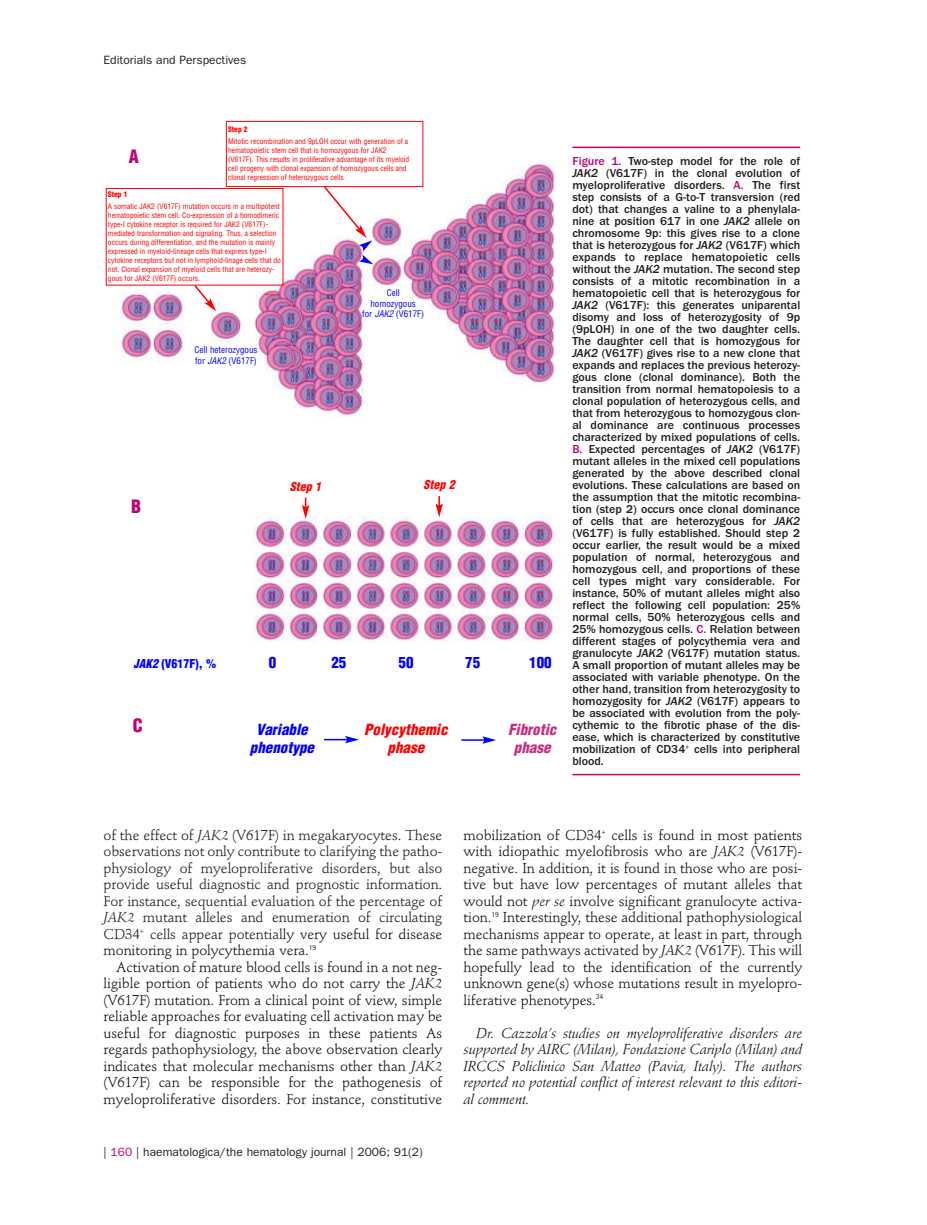
<style>
.page{position:relative;width:927px;height:1225px;background:#fff}
.page>*{position:absolute;margin:0;border:0;box-sizing:border-box;transform-origin:0 0}
.t1{font:900 condensed 18px "Helvetica";color:#c30175}
.t2{font:italic 900 condensed 15px/18px "Helvetica";color:#f00;text-align:center}
.t3{font:italic 900 condensed 15px/18px "Helvetica";color:#00f;text-align:center}
.t4{font:italic 900 condensed 15px/18px "Helvetica";color:#c82c7e;text-align:center}
.t5{font:900 condensed 15px "Helvetica";color:#00f}
.t6{font:14.25px/16.5px "Stempel Schneidler";letter-spacing:-.005em;color:#141314;text-align:justify}
.t7{font:14.25px/16.5px "Stempel Schneidler";letter-spacing:-.005em;color:#231f20;text-align:justify}
.t8{font:italic 14.25px/16.5px "Stempel Schneidler";letter-spacing:-.005em;color:#141314;text-align:justify}
.t9{font:500 12px/12px "Franklin Gothic";color:#231f20;text-align:justify}
.t10{font:12px "Franklin Gothic";color:#231f20}
.t11{font:900 condensed 12px "Helvetica";color:#00f}
.t12{font:italic 900 condensed 12px "Helvetica";color:#f00}
.t13{font:condensed 9px/10.5px "Helvetica";color:#00f}
.t14{font:condensed 7.5px/9px "Helvetica";color:#f00}
.t15{font:900 condensed 7.5px "Helvetica";color:#f00}
.s1{font-style:italic}
.s2{color:#c30175}
.s3{color:#141314}
</style>
<div class="page">
<img style="left:112px;top:137px;width:443px;height:280px">
<img style="left:253px;top:505px;width:301px;height:239px">
<hr style="left:572px;top:147px;width:228px;height:1px;background:#c30175">
<hr style="left:572px;top:774px;width:228px;height:1px;background:#c30175">
<svg style="left:302px;top:497px;width:7px;height:22px"></svg>
<svg style="left:435px;top:496px;width:8px;height:21px"></svg>
<div style="left:226px;top:121px;width:197px;height:66px;border:1px solid #f00"></div>
<div style="left:106px;top:188px;width:177px;height:97px;border:1px solid #f00"></div>
<svg style="left:193px;top:283px;width:23px;height:28px"></svg>
<svg style="left:323px;top:185px;width:50px;height:79px"></svg>
<svg style="left:324px;top:736px;width:35px;height:7px"></svg>
<hr style="left:461px;top:739px;width:24px;height:2px;background:#00f">
<svg style="left:482px;top:736px;width:14px;height:8px"></svg>
<p class="t10" style="left:104px;top:56px;width:144px">Editorials and Perspectives</p>
<h1 class="t1" style="left:129px;top:150px;width:12px">A</h1>
<p class="t15" style="left:228px;top:126px;width:21px">Step 2</p>
<p class="t14" style="left:228px;top:137px;width:183px">Mitotic recombination and 9pLOH occur with generation of a hematopoietic stem cell that is homozygous for JAK2 (V617F). This results in proliferative advantage of its myeloid cell progeny with clonal expansion of homozygous cells and clonal regression of heterozygous cells</p>
<p class="t15" style="left:108px;top:191px;width:21px">Step 1</p>
<p class="t14" style="left:108px;top:202px;width:175px">A somatic JAK2 (V617F) mutation occurs in a multipotent hematopoietic stem cell. Co-expression of a homodimeric type-I cytokine receptor is required for JAK2 (V617F)- mediated transformation and signaling. Thus, a selection occurs during differentiation, and the mutation is mainly expressed in myeloid-lineage cells that express type-I cytokine receptors but not in lymphoid-linage cells that do not. Clonal expansion of myeloid cells that are heterozy&shy;gous for JAK2 (V617F) occurs.</p>
<p class="t13" style="left:195px;top:345px;width:64px">Cell heterozygous for <span class="s1">JAK2</span> (V617F)</p>
<p class="t13" style="left:362px;top:288px;width:63px;text-align:center">Cell<br>homozygous<br>for <span class="s1">JAK2</span> (V617F)</p>
<h1 class="t1" style="left:131px;top:499px;width:12px">B</h1>
<p class="t12" style="left:290px;top:482px;width:33px">Step 1</p>
<p class="t12" style="left:424px;top:480px;width:33px">Step 2</p>
<p class="t11" style="left:133px;top:658px;width:84px"><span class="s1">JAK2</span> (V617F), %</p>
<p class="t5" style="left:269px;top:656px;width:9px">0</p>
<p class="t5" style="left:331px;top:656px;width:16px">25</p>
<p class="t5" style="left:399px;top:656px;width:16px">50</p>
<p class="t5" style="left:465px;top:656px;width:16px">75</p>
<p class="t5" style="left:529px;top:656px;width:24px">100</p>
<h1 class="t1" style="left:133px;top:718px;width:12px">C</h1>
<p class="t3" style="left:250px;top:722px;width:66px">Variable phenotype</p>
<p class="t4" style="left:508px;top:721px;width:50px">Fibrotic phase</p>
<p class="t2" style="left:364px;top:721px;width:85px">Polycythemic phase</p>
<p class="t9" style="left:572px;top:156px;width:229px"><span class="s2">Figure 1.</span> Two-step model for the role of <span class="s1">JAK2</span> (V617F) in the clonal evolution of myeloproliferative disorders. <span class="s2">A.</span> The first step consists of a G-to-T transversion (red dot) that changes a valine to a phenylala&shy;nine at position 617 in one <span class="s1">JAK2</span> allele on chromosome 9p: this gives rise to a clone that is heterozygous for <span class="s1">JAK2</span> (V617F) which expands to replace hematopoietic cells without the <span class="s1">JAK2</span> mutation. The second step consists of a mitotic recombination in a hematopoietic cell that is heterozygous for <span class="s1">JAK2</span> (V617F): this generates uniparental disomy and loss of heterozygosity of 9p (9pLOH) in one of the two daughter cells.<br>The daughter cell that is homozygous for <span class="s1">JAK2</span> (V617F) gives rise to a new clone that expands and replaces the previous heterozy&shy;gous clone (clonal dominance). Both the transition from normal hematopoiesis to a clonal population of heterozygous cells, and that from heterozygous to homozygous clon&shy;al dominance are continuous processes characterized by mixed populations of cells.<br><span class="s2">B.</span> Expected percentages of <span class="s1">JAK2</span> (V617F) mutant alleles in the mixed cell populations generated by the above described clonal evolutions. These calculations are based on the assumption that the mitotic recombina&shy;tion (step 2) occurs once clonal dominance of cells that are heterozygous for <span class="s1">JAK2 </span>(V617F) is fully established. Should step 2 occur earlier, the result would be a mixed population of normal, heterozygous and homozygous cell, and proportions of these cell types might vary considerable. For instance, 50% of mutant alleles might also reflect the following cell population: 25% normal cells, 50% heterozygous cells and 25% homozygous cells. <span class="s2">C.</span> Relation between different stages of polycythemia vera and granulocyte <span class="s1">JAK2</span> (V617F) mutation status.<br>A small proportion of mutant alleles may be associated with variable phenotype. On the other hand, transition from heterozygosity to homozygosity for <span class="s1">JAK2</span> (V617F) appears to be associated with evolution from the poly&shy;cythemic to the fibrotic phase of the dis&shy;ease, which is characterized by constitutive mobilization of CD34<sup>+</sup> cells into peripheral blood.</p>
<p class="t7" style="left:104px;top:828px;width:340px">of the effect of <span class="s1">JAK2</span> (V617F) in megakaryocytes. These observations not only contribute to clarifying the patho&shy;physiology of myeloproliferative disorders, but also provide useful diagnostic and prognostic information.<br>For instance, sequential evaluation of the percentage of <span class="s1">JAK2</span> mutant alleles and enumeration of circulating CD34<sup>+</sup> cells appear potential<span class="s3">ly very useful for disease monitoring in polycythemia vera.</span><sup>19</sup></p>
<p class="t6" style="left:104px;top:960px;width:340px;text-indent:13px">Activation of mature blood cells is found in a not neg&shy;ligible portion of patients who do not carry the <span class="s1">JAK2 </span>(V617F) mutation. From a clinical point of view, simple reliable approaches for evaluating cell activation may be useful for diagnostic purposes in these patients As regards pathophysiology, the above observation clearly indicates that molecular mechanisms other than <span class="s1">JAK2 </span>(V617F) can be responsible for the pathogenesis of myeloproliferative disorders. For instance, constitutive</p>
<p class="t10" style="left:104px;top:1147px;width:321px">| <span class="s2">160</span> | haematologica/the hematology journal | 2006; 91(2)</p>
<p class="t6" style="left:463px;top:828px;width:340px">mobilization of CD34<sup>+</sup> cells is found in most patients with idiopathic myelofibrosis who are <span class="s1">JAK2</span> (V617F)- negative. In addition, it is found in those who are posi&shy;tive but have low percentages of mutant alleles that would not <span class="s1">per se</span> involve significant granulocyte activa&shy;tion.<sup>19</sup> Interestingly, these additional pathophysiological mechanisms appear to operate, at least in part, through the same pathways activated by <span class="s1">JAK2</span> (V617F). This will hopefully lead to the identification of the currently unknown gene(s) whose mutations result in myelopro&shy;liferative phenotypes.<sup>34</sup></p>
<p class="t8" style="left:463px;top:1026px;width:340px;text-indent:13px">Dr. Cazzola’s studies on myeloproliferative disorders are supported by AIRC (Milan), Fondazione Cariplo (Milan) and IRCCS Policlinico San Matteo (Pavia, Italy). The authors reported no potential conflict of interest relevant to this editori&shy;al comment.</p>
</div>
